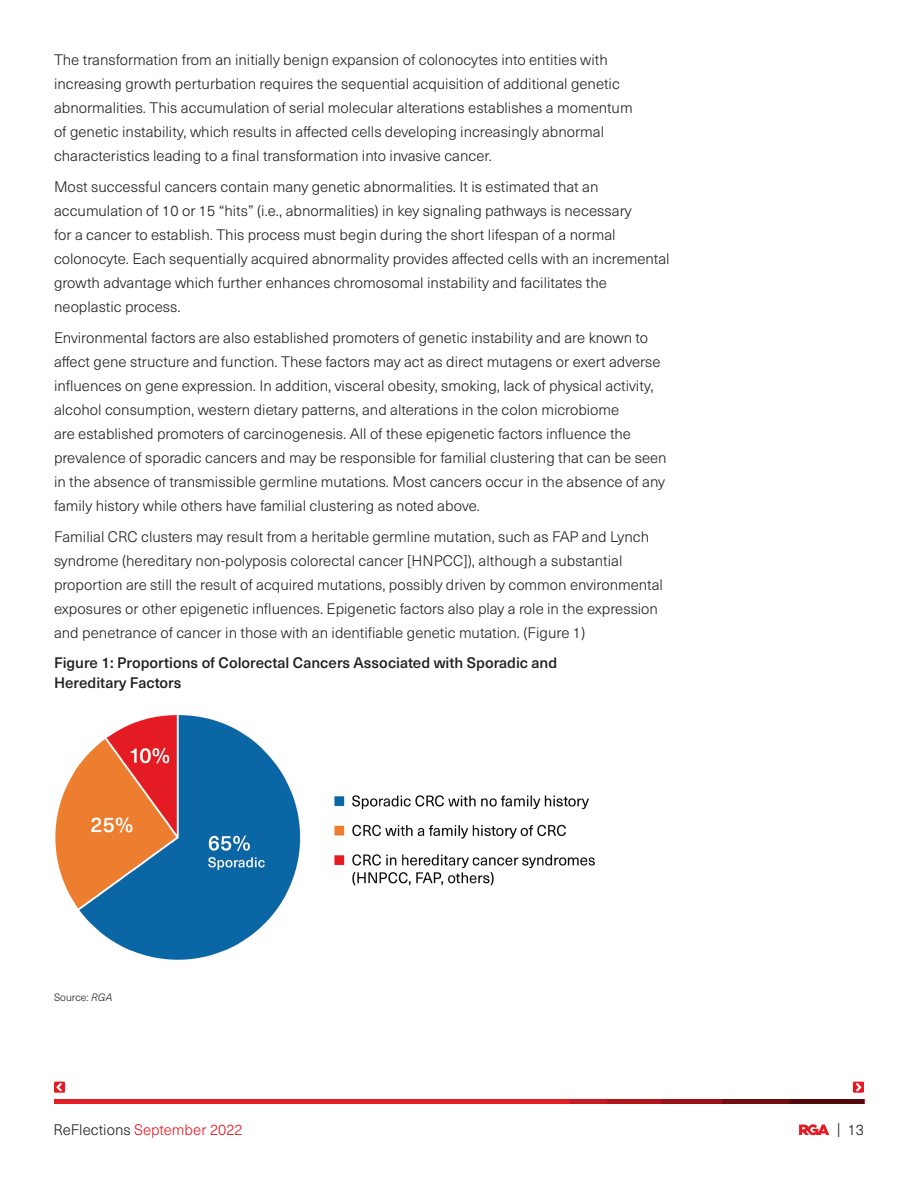
<style>
.page{position:relative;width:918px;height:1188px;background:#fff}
.page>*{position:absolute;margin:0;border:0;box-sizing:border-box;transform-origin:0 0}
.NEW_Abstract_BODY_co{font:300 15px/24px "Neue Haas Unica W1 G";color:#231f20}
.NEW_Figure_header{font:500 15px/19.5px "Neue Haas Unica W1 G";color:#231f20}
.t1{font:300 15px "Neue Haas Unica W1 G";color:#e51a23}
.source_for_Figures{font:300 10.5px "Neue Haas Unica W1 G";color:#231f20}
.s1{font-style:italic}
.s2{color:#231f20}
</style>
<div class="page">
<div style="left:54px;top:1099px;width:810px;height:5px;background:#e41e25"></div>
<svg style="left:570px;top:1099px;width:91px;height:5px"></svg>
<div style="left:661px;top:1099px;width:203px;height:5px;background:#981218"></div>
<div style="left:722px;top:1099px;width:142px;height:5px;background:#700d11"></div>
<div style="left:789px;top:1099px;width:75px;height:5px;background:#53090c"></div>
<svg style="left:799px;top:1124px;width:30px;height:11px"></svg>
<div style="left:853px;top:1082px;width:11px;height:11px;background:#e51a23"></div>
<svg style="left:856px;top:1083px;width:5px;height:9px"></svg>
<div style="left:54px;top:1082px;width:11px;height:11px;background:#e51a23"></div>
<svg style="left:56px;top:1083px;width:6px;height:8px"></svg>
<img style="left:55px;top:715px;width:540px;height:245px">
<p class="NEW_Abstract_BODY_co" style="left:54px;top:47px;width:580px">The transformation from an initially benign expansion of colonocytes into entities with increasing growth perturbation requires the sequential acquisition of additional genetic abnormalities. This accumulation of serial molecular alterations establishes a momentum of genetic instability, which results in affected cells developing increasingly abnormal characteristics leading to a final transformation into invasive cancer.</p>
<p class="NEW_Abstract_BODY_co" style="left:54px;top:174px;width:617px">Most successful cancers contain many genetic abnormalities. It is estimated that an accumulation of 10 or 15 “hits” (i.e., abnormalities) in key signaling pathways is necessary<br>for a cancer to establish. This process must begin during the short lifespan of a normal colonocyte. Each sequentially acquired abnormality provides affected cells with an incremental growth advantage which further enhances chromosomal instability and facilitates the neoplastic process.</p>
<p class="NEW_Abstract_BODY_co" style="left:54px;top:325px;width:614px">Environmental factors are also established promoters of genetic instability and are known to affect gene structure and function. These factors may act as direct mutagens or exert adverse influences on gene expression. In addition, visceral obesity, smoking, lack of physical activity, alcohol consumption, western dietary patterns, and alterations in the colon microbiome<br>are established promoters of carcinogenesis. All of these epigenetic factors influence the prevalence of sporadic cancers and may be responsible for familial clustering that can be seen in the absence of transmissible germline mutations. Most cancers occur in the absence of any family history while others have familial clustering as noted above.</p>
<p class="NEW_Abstract_BODY_co" style="left:54px;top:524px;width:610px">Familial CRC clusters may result from a heritable germline mutation, such as FAP and Lynch syndrome (hereditary non-polyposis colorectal cancer [HNPCC]), although a substantial proportion are still the result of acquired mutations, possibly driven by common environmental exposures or other epigenetic influences. Epigenetic factors also play a role in the expression and penetrance of cancer in those with an identifiable genetic mutation. (Figure 1)</p>
<p class="NEW_Figure_header" style="left:54px;top:652px;width:505px">Figure 1: Proportions of Colorectal Cancers Associated with Sporadic and<br>Hereditary Factors</p>
<p class="source_for_Figures" style="left:54px;top:990px;width:60px">Source: <span class="s1">RGA</span></p>
<p class="t1" style="left:53px;top:1119px;width:191px"><span class="s2">ReFlections</span> September 2022</p>
<p class="NEW_Abstract_BODY_co" style="left:837px;top:1117px;width:29px">| 13</p>
</div>
